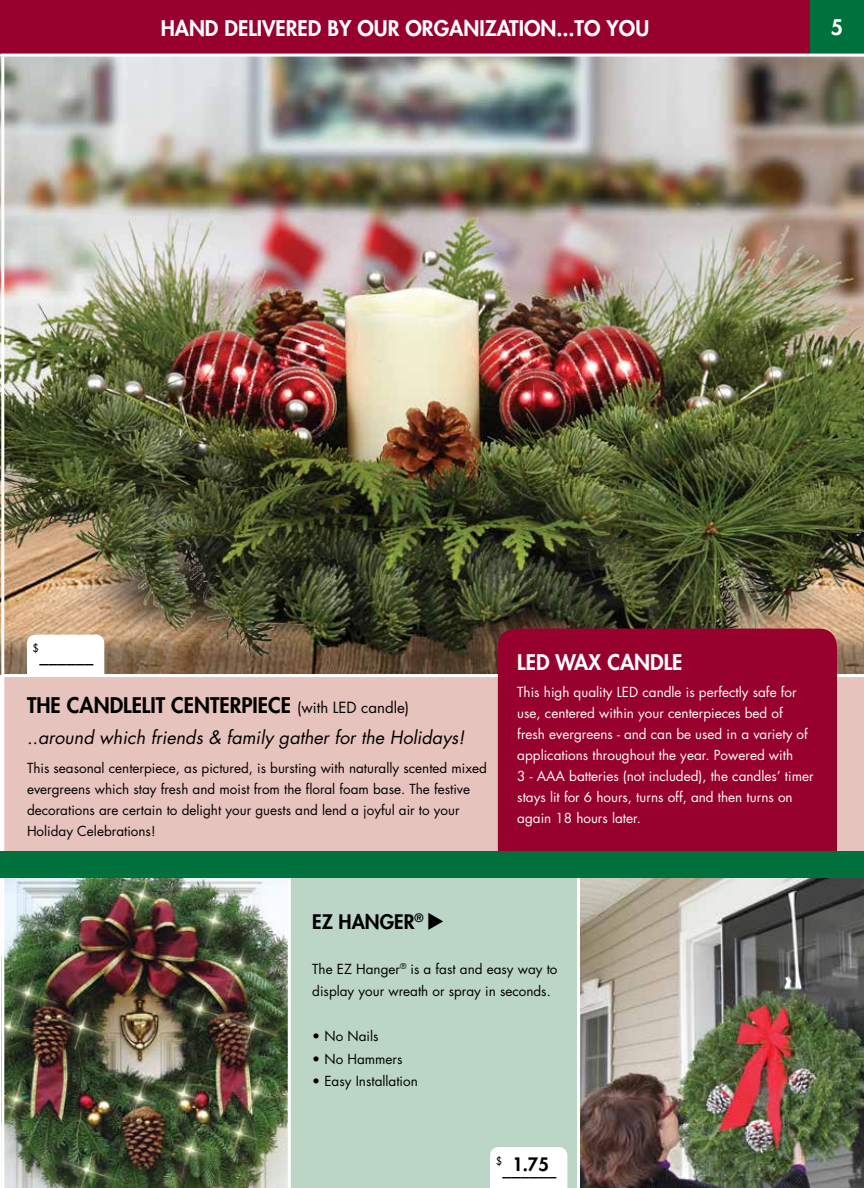
<style>
.page{position:relative;width:864px;height:1188px;background:#fff}
.page>*{position:absolute;margin:0;border:0;box-sizing:border-box;transform-origin:0 0}
.t1{font:800 21px "Futura";color:#fff}
.t2{font:800 21px "Futura";color:#000}
.t3{font:800 19.5px "Futura";color:#000}
.t4{font:italic 18px "Futura";color:#000}
.t5{font:18px "Futura";color:#000}
.t6{font:800 18px "Futura";color:#000}
.t7{font:13.5px/21px "Futura";color:#000}
.t8{font:13.5px/21px "Futura";color:#fff}
.t9{font:10.5px "Futura";color:#000}
.s1{font-weight:400;font-size:15px}
</style>
<div class="page">
<div style="left:4px;top:662px;width:860px;height:210px;background:#e7c3be"></div>
<img style="left:0;top:57px;width:864px;height:617px">
<hr style="left:3px;top:674px;width:861px;height:3px;background:#fff">
<div style="left:498px;top:629px;width:339px;height:291px;background:#98002e;border-radius:18px"></div>
<div style="left:289px;top:872px;width:292px;height:316px;background:#bbd6c7"></div>
<img style="left:4px;top:878px;width:284px;height:310px">
<img style="left:580px;top:878px;width:284px;height:310px">
<hr style="left:1px;top:57px;width:3px;height:815px;background:#fff">
<hr style="left:288px;top:872px;width:3px;height:316px;background:#fff">
<hr style="left:577px;top:872px;width:3px;height:316px;background:#fff">
<div style="left:810px;top:0;width:54px;height:54px;background:#00703c"></div>
<div style="left:0;top:0;width:810px;height:54px;background:#98002e"></div>
<div style="left:0;top:851px;width:864px;height:27px;background:#00703c"></div>
<div style="left:490px;top:1147px;width:77px;height:41px;background:#fff"></div>
<svg style="left:27px;top:635px;width:77px;height:39px"></svg>
<h1 class="t1" style="left:161px;top:14px;width:490px">HAND DELIVERED BY OUR ORGANIZATION...TO YOU</h1>
<h1 class="t1" style="left:831px;top:13px;width:14px">5</h1>
<p class="t9" style="left:33px;top:641px;width:8px">$</p>
<h3 class="t5" style="left:40px;top:643px;width:56px">______</h3>
<h1 class="t2" style="left:27px;top:691px;width:384px">THE CANDLELIT CENTERPIECE <span class="s1">(with LED candle)</span></h1>
<h3 class="t4" style="left:27px;top:725px;width:439px">..around which friends &amp; family gather for the Holidays!</h3>
<p class="t7" style="left:27px;top:757px;width:461px">This seasonal centerpiece, as pictured, is bursting with naturally scented mixed evergreens which stay fresh and moist from the floral foam base. The festive decorations are certain to delight your guests and lend a joyful air to your Holiday Celebrations!</p>
<h1 class="t1" style="left:517px;top:648px;width:167px">LED WAX CANDLE</h1>
<p class="t8" style="left:517px;top:681px;width:298px">This high quality LED candle is perfectly safe for use, centered within your centerpieces bed of fresh evergreens - and can be used in a variety of applications throughout the year. Powered with<br>3 - AAA batteries (not included), the candles’ timer stays lit for 6 hours, turns off, and then turns on again 18 hours later.</p>
<h2 class="t3" style="left:312px;top:908px;width:113px">EZ HANGER<sup>®</sup></h2>
<p class="t7" style="left:312px;top:957px;width:247px;line-height:22.5px">The EZ Hanger<sup>®</sup> is a fast and easy way to display your wreath or spray in seconds.</p>
<p class="t7" style="left:312px;top:1025px;width:68px">• No Nails</p>
<p class="t7" style="left:312px;top:1048px;width:92px">• No Hammers</p>
<p class="t7" style="left:312px;top:1070px;width:107px">• Easy Installation</p>
<p class="t9" style="left:496px;top:1153px;width:8px">$</p>
<h3 class="t6" style="left:512px;top:1153px;width:38px">1.75</h3>
<h3 class="t5" style="left:503px;top:1156px;width:55px">______</h3>
</div>
